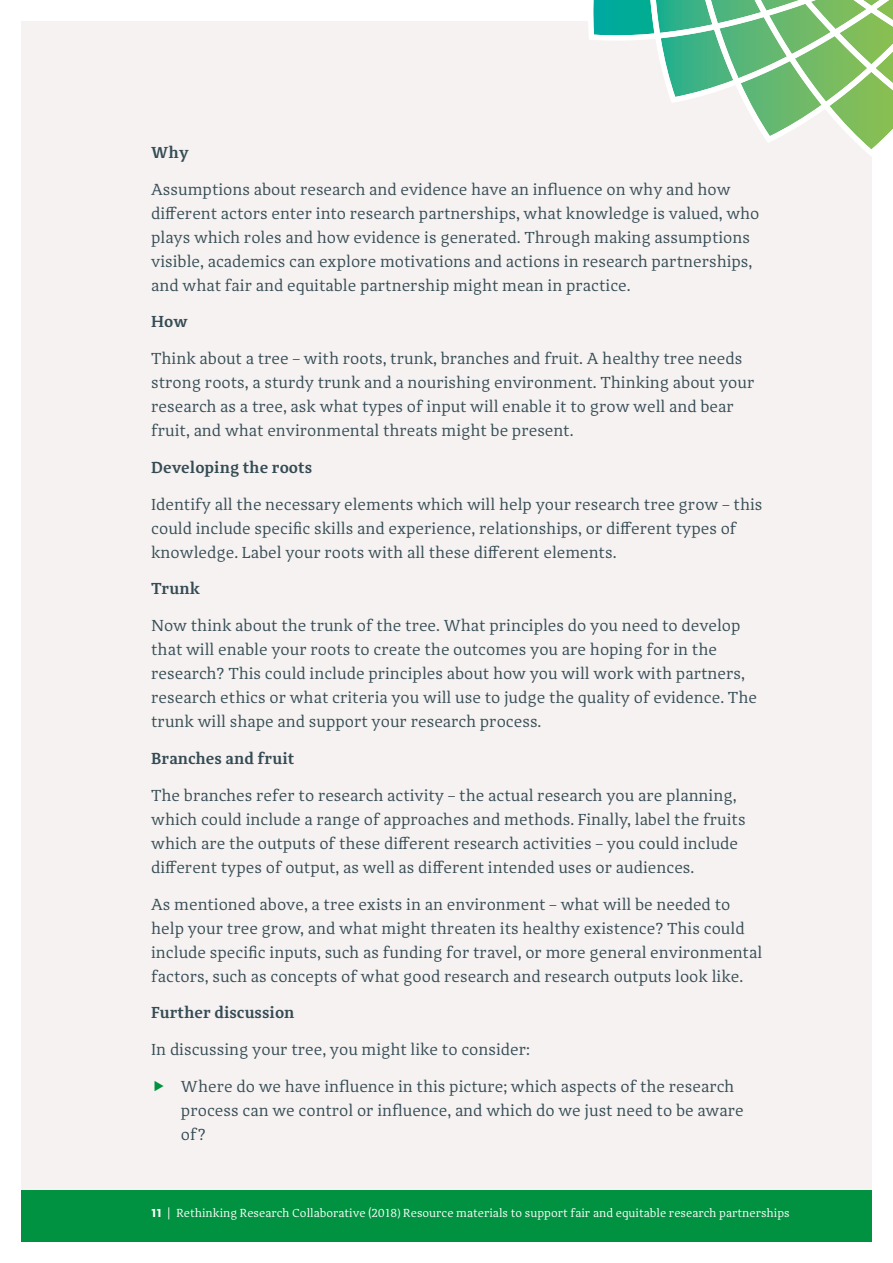
<style>
.page{position:relative;width:893px;height:1263px;background:#fff}
.page>*{position:absolute;margin:0;border:0;box-sizing:border-box;transform-origin:0 0}
.t1{font:16.5px/24px "Adagio Serif";color:#354b54}
.t2{font:600 16.5px "Adagio Serif";color:#354b54}
.t3{font:12px "Adagio Serif";color:#fff}
.s1{font-family:"Adagio Sans";font-weight:700}
.s2{font-family:"Myriad Pro"}
</style>
<div class="page">
<div style="left:21px;top:21px;width:851px;height:1221px;background:#f5f2f1"></div>
<div style="left:21px;top:1191px;width:851px;height:51px;background:#009240"></div>
<svg style="left:588px;top:0;width:305px;height:156px"></svg>
<p class="t2" style="left:151px;top:142px;width:39px">Why</p>
<p class="t1" style="left:151px;top:177px;width:610px">Assumptions about research and evidence have an influence on why and how different actors enter into research partnerships, what knowledge is valued, who plays which roles and how evidence is generated. Through making assumptions visible, academics can explore motivations and actions in research partnerships, and what fair and equitable partnership might mean in practice.</p>
<p class="t2" style="left:151px;top:311px;width:38px">How</p>
<p class="t1" style="left:151px;top:347px;width:605px">Think about a tree – with roots, trunk, branches and fruit. A healthy tree needs strong roots, a sturdy trunk and a nourishing environment. Thinking about your research as a tree, ask what types of input will enable it to grow well and bear fruit, and what environmental threats might be present.</p>
<p class="t2" style="left:151px;top:457px;width:162px">Developing the roots</p>
<p class="t1" style="left:151px;top:492px;width:613px">Identify all the necessary elements which will help your research tree grow – this could include specific skills and experience, relationships, or different types of knowledge. Label your roots with all these different elements.</p>
<p class="t2" style="left:151px;top:578px;width:50px">Trunk</p>
<p class="t1" style="left:151px;top:614px;width:607px">Now think about the trunk of the tree. What principles do you need to develop that will enable your roots to create the outcomes you are hoping for in the research? This could include principles about how you will work with partners, research ethics or what criteria you will use to judge the quality of evidence. The trunk will shape and support your research process.</p>
<p class="t2" style="left:151px;top:748px;width:145px">Branches and fruit</p>
<p class="t1" style="left:151px;top:783px;width:596px">The branches refer to research activity – the actual research you are planning, which could include a range of approaches and methods. Finally, label the fruits which are the outputs of these different research activities – you could include different types of output, as well as different intended uses or audiences.</p>
<p class="t1" style="left:151px;top:892px;width:613px">As mentioned above, a tree exists in an environment – what will be needed to help your tree grow, and what might threaten its healthy existence? This could include specific inputs, such as funding for travel, or more general environmental factors, such as concepts of what good research and research outputs look like.</p>
<p class="t2" style="left:151px;top:1002px;width:145px">Further discussion</p>
<p class="t1" style="left:151px;top:1038px;width:380px">In discussing your tree, you might like to consider:</p>
<p class="t1" style="left:181px;top:1074px;width:564px">Where do we have influence in this picture; which aspects of the research process can we control or influence, and which do we just need to be aware of?</p>
<p class="t3" style="left:151px;top:1206px;width:640px"><span class="s1">11</span> | Rethinking Research Collaborative (2018<span class="s2">)</span> Resource materials to support fair and equitable research partnerships</p>
</div>
